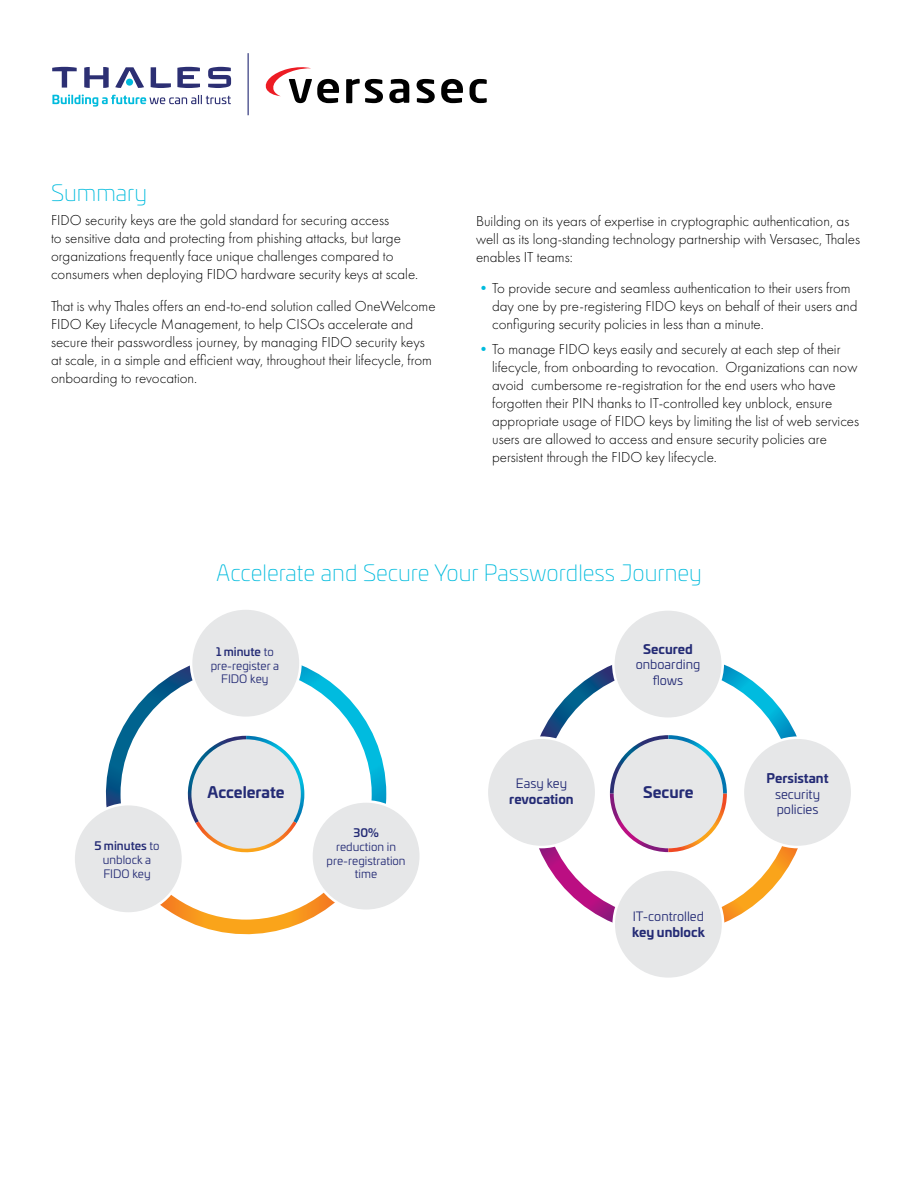
<style>
.page{position:relative;width:918px;height:1188px;background:#fff}
.page>*{position:absolute;margin:0;border:0;box-sizing:border-box;transform-origin:0 0}
.t1{font:200 22.5px "Univia Pro";color:#0bd}
.t2{font:700 15.3px "Univia Pro";color:#242b75}
.t3{font:300 15px/18px "Futura PT";color:#000}
.t4{font:12.75px/15.3px "Univia Pro";color:#242b75;text-align:center}
.t5{font:700 12.75px "Univia Pro";color:#242b75}
.t6{font:11.4px/13.8px "Univia Pro";color:#242b75;text-align:center}
.t7{font:500 11.4px "Univia Pro";color:#242b75}
.s1{font-weight:400;color:#0bd}
.s2{font-weight:500}
</style>
<div class="page">
<svg style="left:105px;top:665px;width:281px;height:270px"></svg>
<div style="left:191px;top:739px;width:110px;height:110px;background:#e6e7e8;border-radius:50%"></div>
<div style="left:74px;top:804px;width:109px;height:110px;background:#e6e7e8;border-radius:50%"></div>
<div style="left:72px;top:803px;width:112px;height:112px;border:3px solid #fff;border-radius:50%"></div>
<div style="left:191px;top:609px;width:109px;height:109px;background:#e6e7e8;border-radius:50%"></div>
<div style="left:190px;top:607px;width:112px;height:112px;border:3px solid #fff;border-radius:50%"></div>
<div style="left:311px;top:801px;width:110px;height:110px;background:#e6e7e8;border-radius:50%"></div>
<div style="left:310px;top:800px;width:112px;height:112px;border:3px solid #fff;border-radius:50%"></div>
<svg style="left:539px;top:664px;width:259px;height:259px"></svg>
<div style="left:614px;top:739px;width:109px;height:109px;background:#e6e7e8;border-radius:50%"></div>
<div style="left:614px;top:870px;width:109px;height:109px;background:#e6e7e8;border-radius:50%"></div>
<div style="left:612px;top:868px;width:112px;height:112px;border:3px solid #fff;border-radius:50%"></div>
<div style="left:487px;top:738px;width:109px;height:109px;background:#e6e7e8;border-radius:50%"></div>
<div style="left:486px;top:736px;width:111px;height:112px;border:3px solid #fff;border-radius:50%"></div>
<div style="left:613px;top:609px;width:110px;height:110px;background:#e6e7e8;border-radius:50%"></div>
<div style="left:612px;top:608px;width:112px;height:112px;border:3px solid #fff;border-radius:50%"></div>
<div style="left:743px;top:738px;width:109px;height:109px;background:#e6e7e8;border-radius:50%"></div>
<div style="left:742px;top:736px;width:112px;height:112px;border:3px solid #fff;border-radius:50%"></div>
<svg style="left:346px;top:79px;width:37px;height:24px"></svg>
<svg style="left:389px;top:79px;width:20px;height:24px"></svg>
<svg style="left:417px;top:79px;width:18px;height:24px"></svg>
<svg style="left:441px;top:79px;width:22px;height:24px"></svg>
<svg style="left:470px;top:79px;width:17px;height:24px"></svg>
<svg style="left:265px;top:67px;width:74px;height:36px"></svg>
<svg style="left:208px;top:67px;width:23px;height:21px"></svg>
<svg style="left:177px;top:67px;width:23px;height:21px"></svg>
<svg style="left:151px;top:67px;width:20px;height:21px"></svg>
<svg style="left:115px;top:67px;width:29px;height:21px"></svg>
<div style="left:126px;top:79px;width:7px;height:7px;background:#0bd;border-radius:50%"></div>
<svg style="left:84px;top:67px;width:25px;height:21px"></svg>
<svg style="left:52px;top:67px;width:25px;height:21px"></svg>
<svg style="left:52px;top:95px;width:179px;height:12px"></svg>
<hr style="left:248px;top:53px;width:1px;height:62px;background:#242a75">
<h1 class="t1" style="left:51px;top:177px;width:98px">Summary</h1>
<p class="t3" style="left:51px;top:211px;width:369px">FIDO security keys are the gold standard for securing access<br>to sensitive data and protecting from phishing attacks, but large organizations frequently face unique challenges compared to consumers when deploying FIDO hardware security keys at scale.</p>
<p class="t3" style="left:51px;top:297px;width:386px">That is why Thales offers an end-to-end solution called OneWelcome FIDO Key Lifecycle Management, to help CISOs accelerate and secure their passwordless journey, by managing FIDO security keys at scale, in a simple and efficient way, throughout their lifecycle, from onboarding to revocation.</p>
<p class="t3" style="left:476px;top:212px;width:386px">Building on its years of expertise in cryptographic authentication, as well as its long-standing technology partnership with Versasec, Thales enables IT teams:</p>
<p class="t3" style="left:492px;top:279px;width:367px;text-indent:-16px"><span class="s1">•</span>To provide secure and seamless authentication to their users from day one by pre-registering FIDO keys on behalf of their users and configuring security policies in less than a minute.</p>
<p class="t3" style="left:492px;top:340px;width:369px;text-indent:-16px"><span class="s1">•</span>To manage FIDO keys easily and securely at each step of their lifecycle, from onboarding to revocation. Organizations can now avoid cumbersome re-registration for the end users who have forgotten their PIN thanks to IT-controlled key unblock, ensure appropriate usage of FIDO keys by limiting the list of web services users are allowed to access and ensure security policies are persistent through the FIDO key lifecycle.</p>
<h1 class="t1" style="left:216px;top:557px;width:487px">Accelerate and Secure Your Passwordless Journey</h1>
<p class="t6" style="left:94px;top:839px;width:67px"><span class="s2">5 minutes</span> to unblock a<br>FIDO key</p>
<p class="t6" style="left:211px;top:644px;width:70px"><span class="s2">1 minute</span> to pre-register a<br>FIDO key</p>
<p class="t2" style="left:208px;top:780px;width:79px">Accelerate</p>
<p class="t7" style="left:353px;top:824px;width:27px">30%</p>
<p class="t6" style="left:327px;top:839px;width:81px">reduction in pre-registration time</p>
<p class="t4" style="left:516px;top:775px;width:53px">Easy key</p>
<p class="t5" style="left:509px;top:789px;width:66px">revocation</p>
<p class="t5" style="left:643px;top:639px;width:51px">Secured</p>
<p class="t4" style="left:636px;top:656px;width:66px">onboarding flows</p>
<p class="t2" style="left:643px;top:780px;width:52px">Secure</p>
<p class="t4" style="left:633px;top:909px;width:73px">IT-controlled</p>
<p class="t5" style="left:632px;top:922px;width:74px">key unblock</p>
<p class="t5" style="left:767px;top:768px;width:63px">Persistant</p>
<p class="t4" style="left:775px;top:786px;width:47px;text-align:left">security policies</p>
</div>
